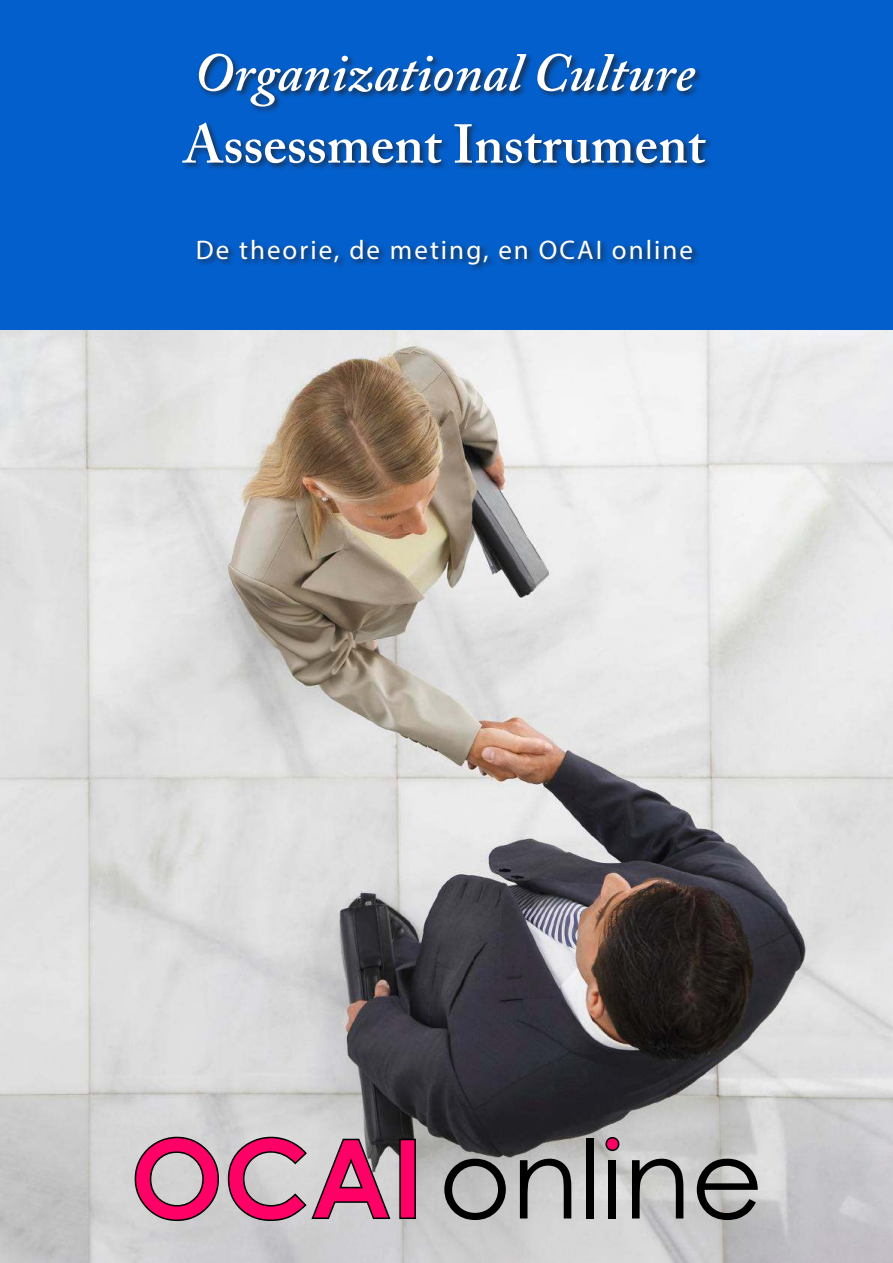
<style>
.page{position:relative;width:893px;height:1263px;background:#fff}
.page>*{position:absolute;margin:0;border:0;box-sizing:border-box;transform-origin:0 0}
.t1{font:italic 600 54px "Adobe Caslon Pro";color:#fff}
.t2{font:600 54px "Adobe Caslon Pro";color:#fff}
.t3{font:27px "Myriad Pro";letter-spacing:.075em;color:#fff}
</style>
<div class="page">
<div style="left:0;top:0;width:893px;height:331px;background:#035fcc"></div>
<img style="left:0;top:331px;width:893px;height:932px">
<svg style="left:134px;top:1136px;width:86px;height:86px;background:#d06d95"></svg>
<svg style="left:227px;top:1136px;width:165px;height:86px;background:#cb7598"></svg>
<div style="left:400px;top:1139px;width:15px;height:79px;background:#ff0067"></div>
<div style="left:399px;top:1139px;width:17px;height:80px;border:2px solid #000"></div>
<svg style="left:605px;top:1136px;width:15px;height:16px"></svg>
<svg style="left:444px;top:1159px;width:62px;height:61px;background:#7f7f7f"></svg>
<svg style="left:520px;top:1159px;width:51px;height:59px;background:#828282"></svg>
<div style="left:586px;top:1138px;width:8px;height:80px;background:#000"></div>
<div style="left:609px;top:1160px;width:7px;height:58px;background:#000"></div>
<svg style="left:632px;top:1159px;width:51px;height:59px;background:#80807f"></svg>
<svg style="left:697px;top:1159px;width:61px;height:61px;background:#797978"></svg>
<div style="left:181px;top:52px;width:533px;height:220px;background:#221f1f;opacity:.75"></div>
<h1 class="t1" style="left:194px;top:53px;width:503px">Organizational Culture</h1>
<h1 class="t2" style="left:183px;top:112px;width:524px">Assessment Instrument</h1>
<p class="t3" style="left:196px;top:239px;width:499px">De theorie, de meting, en OCAI online</p>
</div>
